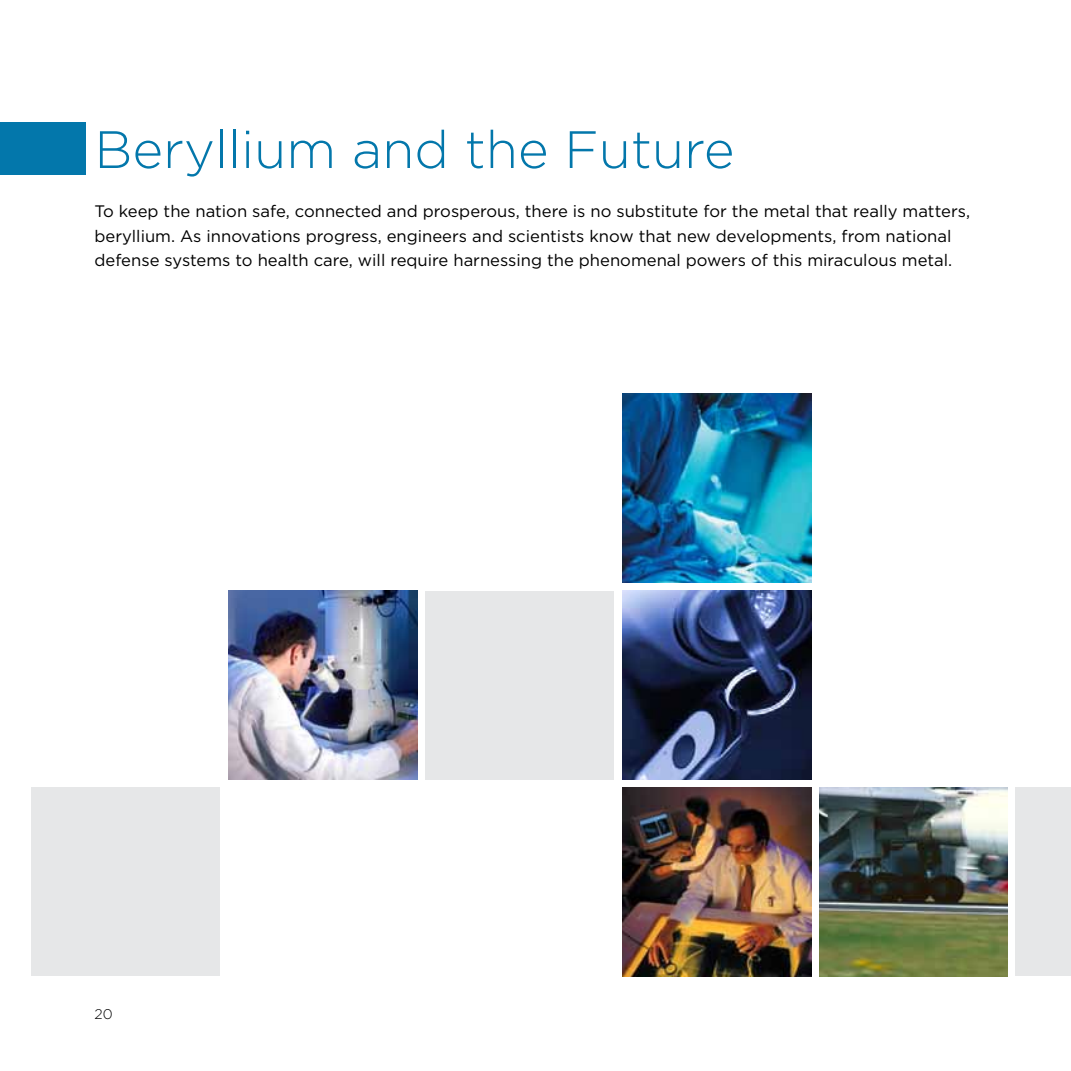
<style>
.page{position:relative;width:1071px;height:1071px;background:#fff}
.page>*{position:absolute;margin:0;border:0;box-sizing:border-box;transform-origin:0 0}
.t1{font:300 52.5px "Gotham";color:#0377ab}
.t2{font:16.62px/24.5px "Gotham";color:#000}
.t3{font:300 14px "Gotham";color:#000}
</style>
<div class="page">
<div style="left:0;top:122px;width:86px;height:53px;background:#0377ab"></div>
<img style="left:622px;top:591px;width:189px;height:189px">
<img style="left:229px;top:591px;width:189px;height:189px">
<img style="left:622px;top:394px;width:189px;height:189px">
<img style="left:622px;top:788px;width:189px;height:188px">
<img style="left:819px;top:788px;width:189px;height:188px">
<div style="left:425px;top:591px;width:189px;height:189px;background:#e6e7e8"></div>
<div style="left:1015px;top:788px;width:56px;height:188px;background:#e6e7e8"></div>
<div style="left:32px;top:788px;width:188px;height:188px;background:#e6e7e8"></div>
<h1 class="t1" style="left:94px;top:118px;width:641px">Beryllium and the Future</h1>
<p class="t2" style="left:94px;top:199px;width:877px">To keep the nation safe, connected and prosperous, there is no substitute for the metal that really matters, beryllium. As innovations progress, engineers and scientists know that new developments, from national defense systems to health care, will require harnessing the phenomenal powers of this miraculous metal.</p>
<p class="t3" style="left:94px;top:1006px;width:20px">20</p>
</div>
